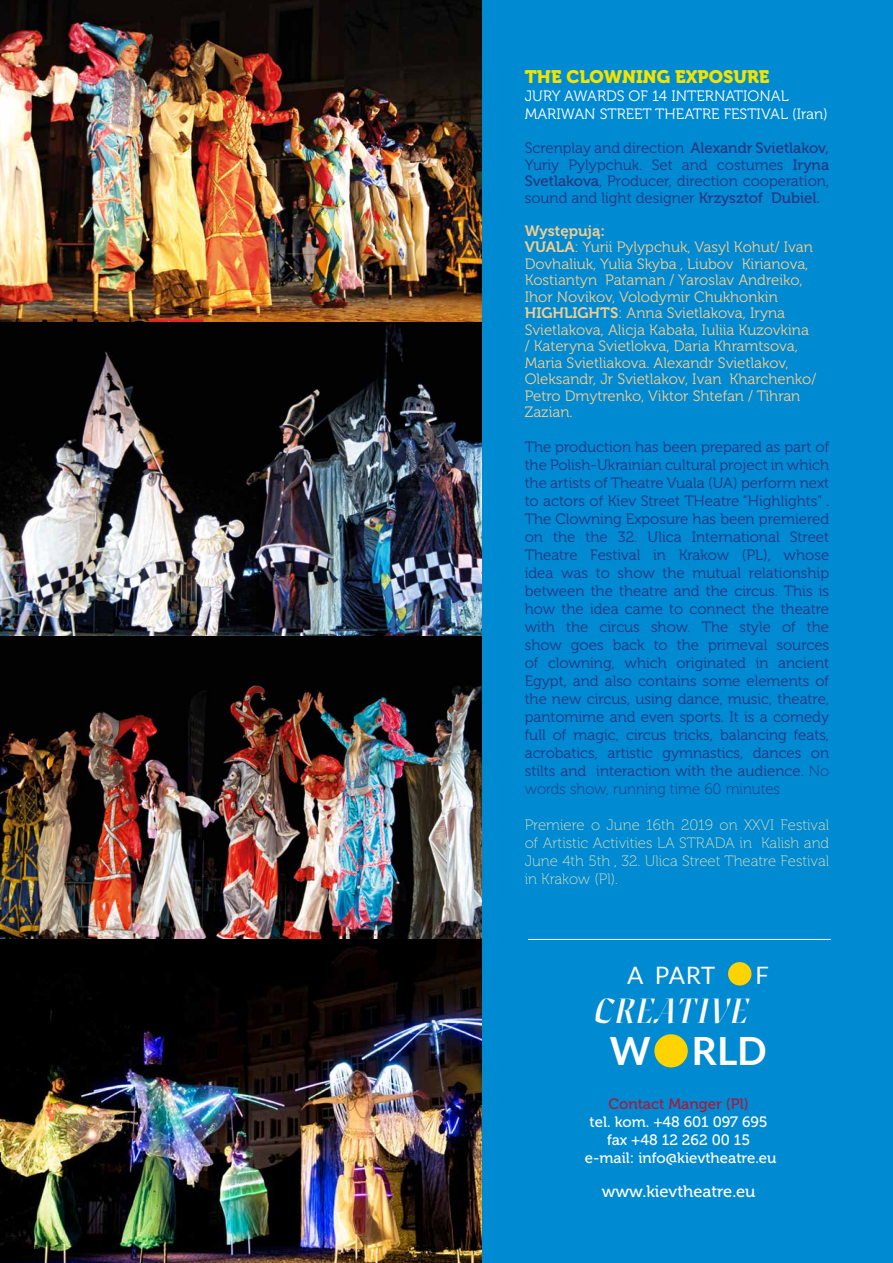
<style>
.page{position:relative;width:893px;height:1263px;background:#008ad1}
.page>*{position:absolute;margin:0;border:0;box-sizing:border-box;transform-origin:0 0}
.t1{font:63px "Lato";color:#ffd300}
.t2{font:700 39px "Lato";color:#fff}
.t3{font:italic 600 36px "Prospectus XL";letter-spacing:.07em;color:#fff}
.t4{font:24px "Lato";color:#fff}
.t5{font:18px "Museo 900";color:#f2e300}
.t6{font:16.5px "Museo 500";color:#fff}
.t7{font:15px/18px "Museo 300";color:#283583;text-align:justify}
.t8{font:15px/16.5px "Museo 300";color:#f2cd91}
.t9{font:15px/18px "Museo 100";color:#dae1bd;text-align:justify}
.t10{font:15px/18px "Museo 300";color:#fff}
.t11{font:15px/18px "Museo 500";color:#fff;text-align:center}
.t12{font:15px "Museo 100";color:#283583}
.t13{font:15px "Museo 500";color:#ab183a}
.t14{font:15px "Museo 700";color:#f2cd91}
.s1{font-family:"Museo 500"}
.s2{font-family:"Museo 700"}
.s3{font-family:"Museo 100"}
.s4{font-size:24px;color:#fff}
.s5{font-size:76.5px;color:#ffd300}
</style>
<div class="page">
<img style="left:0;top:321px;width:481px;height:316px">
<img style="left:0;top:0;width:482px;height:321px">
<img style="left:0;top:637px;width:482px;height:303px">
<img style="left:0;top:940px;width:482px;height:323px">
<hr style="left:528px;top:939px;width:303px;height:1px;background:#fff">
<p class="t5" style="left:525px;top:66px;width:246px">THE CLOWNING EXPOSURE</p>
<p class="t10" style="left:525px;top:87px;width:305px">JURY AWARDS OF 14 INTERNATIONAL<br>MARIWAN STREET THEATRE FESTIVAL (Iran)</p>
<p class="t7" style="left:525px;top:140px;width:306px;line-height:16.5px">Screnplay and direction <span class="s1">Alexandr Svietlakov, </span>Yuriy Pylypchuk. Set and costumes <span class="s1">Iryna Svetlakova</span>, Producer, direction cooperation, sound and light designer <span class="s1">Krzysztof Dubiel.</span></p>
<p class="t14" style="left:525px;top:222px;width:82px">Występują:</p>
<p class="t8" style="left:525px;top:239px;width:293px"><span class="s2">VUALA</span>: Yurii Pylypchuk, Vasyl Kohut/ Ivan Dovhaliuk, Yulia Skyba , Liubov Kirianova, Kostiantyn Pataman / Yaroslav Andreiko, Ihor Novikov, Volodymir Chukhonkin <span class="s2">HIGHLIGHTS</span>: Anna Svietlakova, Iryna Svietlakova, Alicja Kabała, Iuliia Kuzovkina / Kateryna Svietlokva, Daria Khramtsova, Maria Svietliakova. Alexandr Svietlakov, Oleksandr, Jr Svietlakov, Ivan Kharchenko/ Petro Dmytrenko, Viktor Shtefan / Tihran Zazian.</p>
<p class="t7" style="left:525px;top:438px;width:306px">The production has been prepared as part of the Polish-Ukrainian cultural project in which the artists of Theatre Vuala (UA) perform next to actors of Kiev Street THeatre “Highlights” .<br>The Clowning Exposure has been premiered on the the 32. Ulica International Street Theatre Festival in Krakow (PL), whose idea was to show the mutual relationship between the theatre and the circus. This is how the idea came to connect the theatre with the circus show. The style of the show goes back to the primeval sources of clowning, which originated in ancient Egypt, and also contains some elements of the new circus, using dance, music, theatre, pantomime and even sports. It is a comedy full of magic, circus tricks, balancing feats, acrobatics, artistic gymnastics, dances on stilts and interaction with the audience. <span class="s3">No</span></p>
<p class="t12" style="left:525px;top:780px;width:257px">words show, running time 60 minutes</p>
<p class="t9" style="left:525px;top:816px;width:306px">Premiere o June 16th 2019 on XXVI Festival of Artistic Activities LA STRADA in Kalish and June 4th 5th , 32. Ulica Street Theatre Festival in Krakow (Pl).</p>
<h3 class="t4" style="left:627px;top:961px;width:90px">A PART</h3>
<h1 class="t1" style="left:721px;top:935px;width:49px">•<span class="s4">F</span></h1>
<h3 class="t3" style="left:595px;top:984px;width:155px">CREATIVE</h3>
<h2 class="t2" style="left:610px;top:1028px;width:158px">W<span class="s5">•</span>RLD</h2>
<p class="t13" style="left:609px;top:1096px;width:142px">Contact Manger (Pl)</p>
<p class="t11" style="left:585px;top:1113px;width:193px">tel. kom. +48 601 097 695 fax +48 12 262 00 15 e-mail: info@kievtheatre.eu</p>
<p class="t6" style="left:602px;top:1182px;width:155px">www.kievtheatre.eu</p>
</div>
